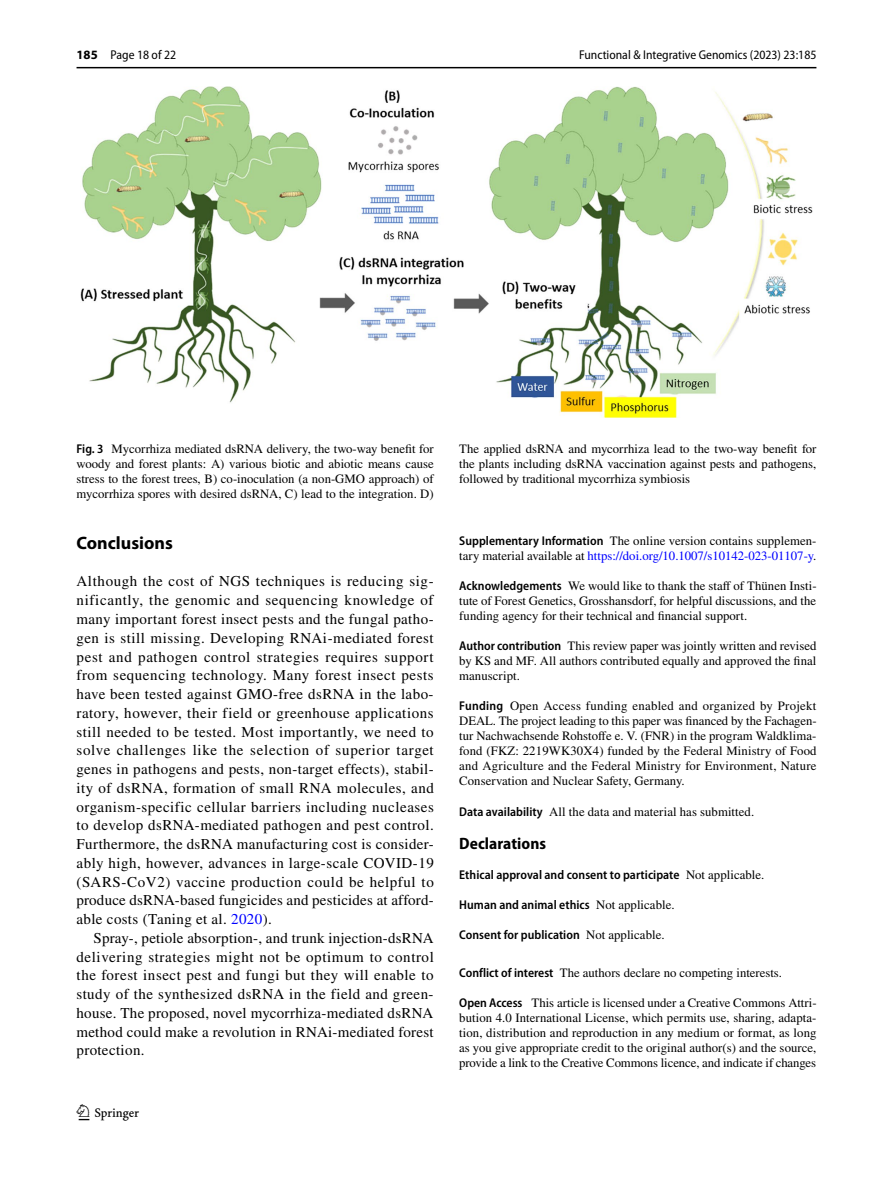
<style>
.page{position:relative;width:893px;height:1187px;background:#fff}
.page>*{position:absolute;margin:0;border:0;box-sizing:border-box;transform-origin:0 0}
.t1{font:22.5px "Springnew Regular 2";color:#000}
.t2{font:700 18px "Myriad Pro";color:#000}
.t3{font:700 semi-condensed 16.5px "Myriad Pro";letter-spacing:.005em;color:#000}
.t4{font:15px/18.8px "STIX";letter-spacing:.02em;color:#000;text-align:justify}
.t5{font:12.75px/15px "STIX";color:#000;text-align:justify}
.t6{font:600 semi-condensed 12.75px "Myriad Pro";letter-spacing:.005em;color:#000}
.t7{font:semi-condensed 12.75px "Myriad Pro";color:#000}
.s1{font-weight:700;font-stretch:normal}
.s2{font-family:"Myriad Pro";font-weight:600;font-stretch:semi-condensed}
.s3{color:#00f}
.s4{font-family:"STIX";font-weight:400;font-stretch:normal}
</style>
<div class="page">
<hr style="left:77px;top:67px;width:739px;height:1px;background:#000">
<img style="left:81px;top:87px;width:731px;height:330px">
<p class="t7" style="left:77px;top:48px;width:101px"><span class="s1">185</span> Page 18 of 22</p>
<p class="t7" style="left:579px;top:48px;width:239px">Functional &amp; Integrative Genomics (2023) 23:185</p>
<p class="t5" style="left:77px;top:442px;width:359px"><span class="s2">Fig. 3</span> Mycorrhiza mediated dsRNA delivery, the two-way benefit for woody and forest plants: A) various biotic and abiotic means cause stress to the forest trees, B) co-inoculation (a non-GMO approach) of mycorrhiza spores with desired dsRNA, C) lead to the integration. D)</p>
<p class="t5" style="left:459px;top:442px;width:359px">The applied dsRNA and mycorrhiza lead to the two-way benefit for the plants including dsRNA vaccination against pests and pathogens, followed by traditional mycorrhiza symbiosis</p>
<h2 class="t2" style="left:77px;top:531px;width:98px">Conclusions</h2>
<p class="t4" style="left:77px;top:573px;width:359px">Although the cost of NGS techniques is reducing sig&shy;nificantly, the genomic and sequencing knowledge of many important forest insect pests and the fungal patho&shy;gen is still missing. Developing RNAi-mediated forest pest and pathogen control strategies requires support from sequencing technology. Many forest insect pests have been tested against GMO-free dsRNA in the labo&shy;ratory, however, their field or greenhouse applications still needed to be tested. Most importantly, we need to solve challenges like the selection of superior target genes in pathogens and pests, non-target effects), stabil&shy;ity of dsRNA, formation of small RNA molecules, and organism-specific cellular barriers including nucleases to develop dsRNA-mediated pathogen and pest control.<br>Furthermore, the dsRNA manufacturing cost is consider&shy;ably high, however, advances in large-scale COVID-19 (SARS-CoV2) vaccine production could be helpful to produce dsRNA-based fungicides and pesticides at afford&shy;able costs (Taning et al. <span class="s3">2020</span>).</p>
<p class="t4" style="left:77px;top:929px;width:359px;text-indent:17px">Spray-, petiole absorption-, and trunk injection-dsRNA delivering strategies might not be optimum to control the forest insect pest and fungi but they will enable to study of the synthesized dsRNA in the field and green&shy;house. The proposed, novel mycorrhiza-mediated dsRNA method could make a revolution in RNAi-mediated forest protection.</p>
<h1 class="t1" style="left:79px;top:1104px;width:62px">1 3</h1>
<p class="t5" style="left:459px;top:534px;width:359px"><span class="s2">Supplementary Information</span> The online version contains supplemen&shy;tary material available at <span class="s3">https://doi.org/10.1007/s10142-023-01107-y</span>.</p>
<p class="t5" style="left:459px;top:579px;width:359px"><span class="s2">Acknowledgements</span> We would like to thank the staff of Thünen Insti&shy;tute of Forest Genetics, Grosshansdorf, for helpful discussions, and the funding agency for their technical and financial support.</p>
<p class="t5" style="left:459px;top:639px;width:359px"><span class="s2">Author contribution</span> This review paper was jointly written and revised by KS and MF. All authors contributed equally and approved the final manuscript.</p>
<p class="t5" style="left:459px;top:699px;width:359px"><span class="s2">Funding</span> Open Access funding enabled and organized by Projekt DEAL. The project leading to this paper was financed by the Fachagen&shy;tur Nachwachsende Rohstoffe e. V. (FNR) in the program Waldklima&shy;fond (FKZ: 2219WK30X4) funded by the Federal Ministry of Food and Agriculture and the Federal Ministry for Environment, Nature Conservation and Nuclear Safety, Germany.</p>
<p class="t5" style="left:459px;top:804px;width:296px"><span class="s2">Data availability</span> All the data and material has submitted.</p>
<p class="t3" style="left:459px;top:834px;width:88px">Declarations</p>
<p class="t6" style="left:459px;top:868px;width:307px">Ethical approval and consent to participate <span class="s4">Not applicable.</span></p>
<p class="t6" style="left:459px;top:898px;width:217px">Human and animal ethics <span class="s4">Not applicable.</span></p>
<p class="t6" style="left:459px;top:928px;width:207px">Consent for publication <span class="s4">Not applicable.</span></p>
<p class="t5" style="left:459px;top:965px;width:324px"><span class="s2">Conflict of interest</span> The authors declare no competing interests.</p>
<p class="t5" style="left:459px;top:995px;width:359px"><span class="s2">Open Access</span> This article is licensed under a Creative Commons Attri&shy;bution 4.0 International License, which permits use, sharing, adapta&shy;tion, distribution and reproduction in any medium or format, as long as you give appropriate credit to the original author(s) and the source, provide a link to the Creative Commons licence, and indicate if changes</p>
</div>
